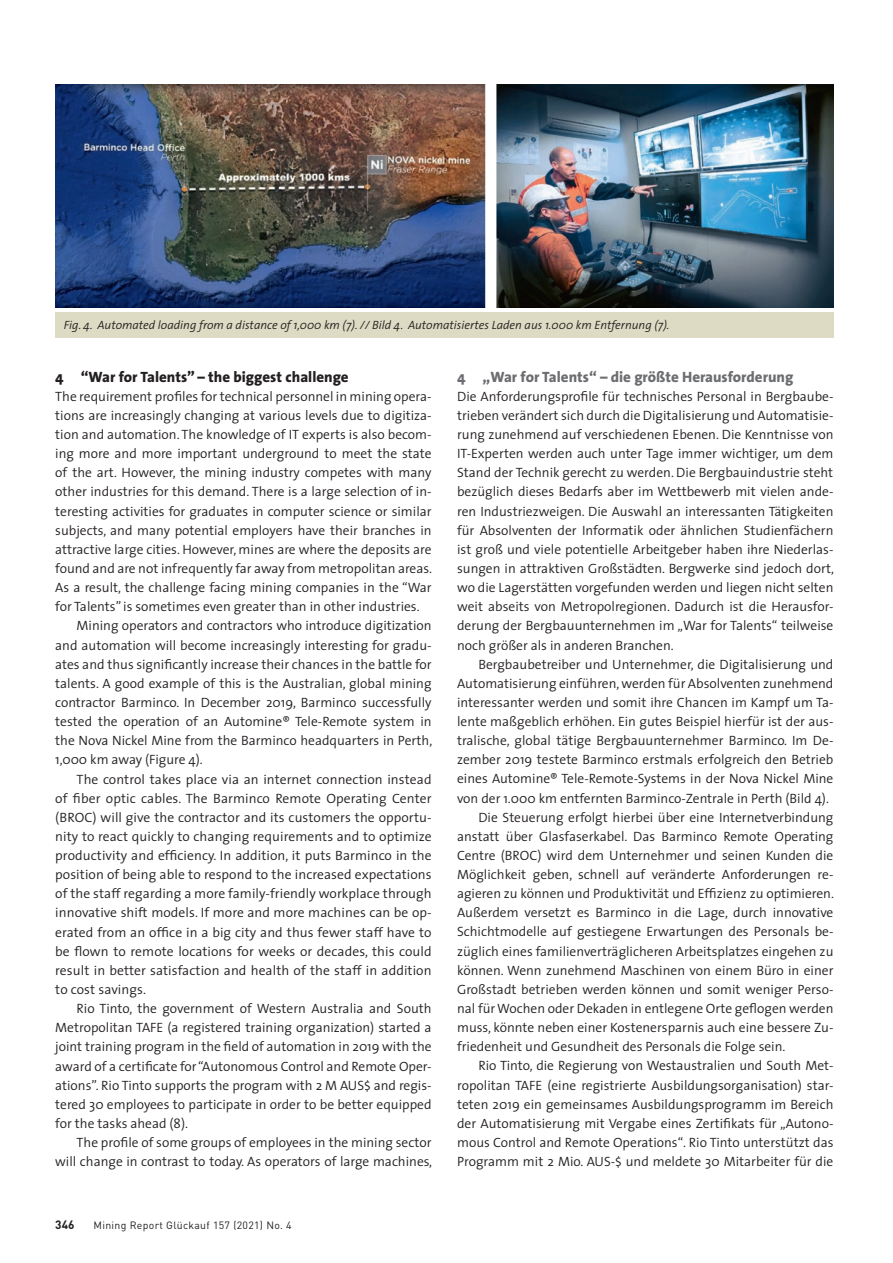
<style>
.page{position:relative;width:893px;height:1263px;background:#fff}
.page>*{position:absolute;margin:0;border:0;box-sizing:border-box;transform-origin:0 0}
.t1{font:800 15px "The Sans";color:#6c6d70}
.t2{font:800 15px "The Sans";color:#231f20}
.t3{font:300 13.5px/19.2px "The Sans";color:#231f20;text-align:justify}
.t4{font:italic 300 12px "The Sans";color:#231f20}
.t5{font:700 12px "DIN";color:#231f20}
.t6{font:10.5px "DIN";letter-spacing:.03em;color:#231f20}
</style>
<div class="page">
<img style="left:55px;top:84px;width:778px;height:224px">
<div style="left:55px;top:312px;width:778px;height:25px;background:#dddbc3"></div>
<p class="t4" style="left:64px;top:315px;width:607px">Fig. 4. Automated loading from a distance of 1,000 km (7). // Bild 4. Automatisiertes Laden aus 1.000 km Entfernung (7).</p>
<p class="t2" style="left:55px;top:364px;width:295px">4 “War for Talents” – the biggest challenge</p>
<p class="t3" style="left:55px;top:386px;width:378px">The requirement profiles for technical personnel in mining opera-</p>
<p class="t3" style="left:55px;top:405px;width:378px">tions are increasingly changing at various levels due to digitiza-</p>
<p class="t3" style="left:55px;top:424px;width:378px">tion and automation. The knowledge of IT experts is also becom-</p>
<p class="t3" style="left:55px;top:444px;width:378px">ing more and more important underground to meet the state</p>
<p class="t3" style="left:55px;top:463px;width:378px">of the art. However, the mining industry competes with many</p>
<p class="t3" style="left:55px;top:482px;width:378px">other industries for this demand. There is a large selection of in-</p>
<p class="t3" style="left:55px;top:501px;width:378px">teresting activities for graduates in computer science or similar</p>
<p class="t3" style="left:55px;top:520px;width:378px">subjects, and many potential employers have their branches in</p>
<p class="t3" style="left:55px;top:539px;width:378px">attractive large cities. However, mines are where the deposits are</p>
<p class="t3" style="left:55px;top:558px;width:378px">found and are not infrequently far away from metropolitan areas.</p>
<p class="t3" style="left:55px;top:577px;width:378px">As a result, the challenge facing mining companies in the “War</p>
<p class="t3" style="left:55px;top:597px;width:366px">for Talents” is sometimes even greater than in other industries.</p>
<p class="t3" style="left:77px;top:616px;width:357px">Mining operators and contractors who introduce digitization</p>
<p class="t3" style="left:55px;top:635px;width:378px">and automation will become increasingly interesting for gradu-</p>
<p class="t3" style="left:55px;top:654px;width:378px">ates and thus significantly increase their chances in the battle for</p>
<p class="t3" style="left:55px;top:673px;width:378px">talents. A good example of this is the Australian, global mining</p>
<p class="t3" style="left:55px;top:692px;width:378px">contractor Barminco. In December 2019, Barminco successfully</p>
<p class="t3" style="left:55px;top:711px;width:378px">tested the operation of an Automine® Tele-Remote system in</p>
<p class="t3" style="left:55px;top:730px;width:378px">the Nova Nickel Mine from the Barminco headquarters in Perth,</p>
<p class="t3" style="left:55px;top:750px;width:149px">1,000 km away (Figure 4).</p>
<p class="t3" style="left:77px;top:769px;width:357px">The control takes place via an internet connection instead</p>
<p class="t3" style="left:55px;top:788px;width:378px">of fiber optic cables. The Barminco Remote Operating Center</p>
<p class="t3" style="left:55px;top:807px;width:378px">(BROC) will give the contractor and its customers the opportu-</p>
<p class="t3" style="left:55px;top:826px;width:378px">nity to react quickly to changing requirements and to optimize</p>
<p class="t3" style="left:55px;top:845px;width:378px">productivity and efficiency. In addition, it puts Barminco in the</p>
<p class="t3" style="left:55px;top:865px;width:378px">position of being able to respond to the increased expectations</p>
<p class="t3" style="left:55px;top:884px;width:378px">of the staff regarding a more family-friendly workplace through</p>
<p class="t3" style="left:55px;top:903px;width:378px">innovative shift models. If more and more machines can be op-</p>
<p class="t3" style="left:55px;top:922px;width:378px">erated from an office in a big city and thus fewer staff have to</p>
<p class="t3" style="left:55px;top:941px;width:378px">be flown to remote locations for weeks or decades, this could</p>
<p class="t3" style="left:55px;top:960px;width:378px">result in better satisfaction and health of the staff in addition</p>
<p class="t3" style="left:55px;top:979px;width:92px">to cost savings.</p>
<p class="t3" style="left:77px;top:998px;width:357px">Rio Tinto, the government of Western Australia and South</p>
<p class="t3" style="left:55px;top:1018px;width:378px">Metropolitan TAFE (a registered training organization) started a</p>
<p class="t3" style="left:55px;top:1037px;width:378px">joint training program in the field of automation in 2019 with the</p>
<p class="t3" style="left:55px;top:1056px;width:378px">award of a certificate for “Autonomous Control and Remote Oper-</p>
<p class="t3" style="left:55px;top:1075px;width:378px">ations”. Rio Tinto supports the program with 2 M AUS$ and regis-</p>
<p class="t3" style="left:55px;top:1094px;width:378px">tered 30 employees to participate in order to be better equipped</p>
<p class="t3" style="left:55px;top:1113px;width:134px">for the tasks ahead (8).</p>
<p class="t3" style="left:77px;top:1132px;width:357px">The profile of some groups of employees in the mining sector</p>
<p class="t3" style="left:55px;top:1151px;width:378px">will change in contrast to today. As operators of large machines,</p>
<p class="t5" style="left:55px;top:1217px;width:21px">346</p>
<p class="t6" style="left:94px;top:1218px;width:200px">Mining Report Glückauf 157 (2021) No. 4</p>
<p class="t1" style="left:457px;top:364px;width:338px">4 „War for Talents“ – die größte Herausforderung</p>
<p class="t3" style="left:457px;top:386px;width:378px">Die Anforderungsprofile für technisches Personal in Bergbaube&shy;trieben verändert sich durch die Digitalisierung und Automatisie&shy;rung zunehmend auf verschiedenen Ebenen. Die Kenntnisse von IT-Experten werden auch unter Tage immer wichtiger, um dem Stand der Technik gerecht zu werden. Die Bergbauindustrie steht bezüglich dieses Bedarfs aber im Wettbewerb mit vielen ande&shy;ren Industriezweigen. Die Auswahl an interessanten Tätigkeiten für Absolventen der Informatik oder ähnlichen Studienfächern ist groß und viele potentielle Arbeitgeber haben ihre Niederlas&shy;sungen in attraktiven Großstädten. Bergwerke sind jedoch dort, wo die Lagerstätten vorgefunden werden und liegen nicht selten weit abseits von Metropolregionen. Dadurch ist die Herausfor&shy;derung der Bergbauunternehmen im „War for Talents“ teilweise noch größer als in anderen Branchen.</p>
<p class="t3" style="left:478px;top:654px;width:357px">Bergbaubetreiber und Unternehmer, die Digitalisierung und</p>
<p class="t3" style="left:457px;top:673px;width:378px">Automatisierung einführen, werden für Absolventen zunehmend</p>
<p class="t3" style="left:457px;top:692px;width:378px">interessanter werden und somit ihre Chancen im Kampf um Ta-</p>
<p class="t3" style="left:457px;top:711px;width:378px">lente maßgeblich erhöhen. Ein gutes Beispiel hierfür ist der aus-</p>
<p class="t3" style="left:457px;top:730px;width:378px">tralische, global tätige Bergbauunternehmer Barminco. Im De-</p>
<p class="t3" style="left:457px;top:750px;width:378px">zember 2019 testete Barminco erstmals erfolgreich den Betrieb</p>
<p class="t3" style="left:457px;top:769px;width:378px">eines Automine® Tele-Remote-Systems in der Nova Nickel Mine</p>
<p class="t3" style="left:457px;top:788px;width:373px">von der 1.000 km entfernten Barminco-Zentrale in Perth (Bild 4).</p>
<p class="t3" style="left:478px;top:807px;width:357px">Die Steuerung erfolgt hierbei über eine Internetverbindung</p>
<p class="t3" style="left:457px;top:826px;width:378px">anstatt über Glasfaserkabel. Das Barminco Remote Operating</p>
<p class="t3" style="left:457px;top:845px;width:378px">Centre (BROC) wird dem Unternehmer und seinen Kunden die</p>
<p class="t3" style="left:457px;top:864px;width:378px">Möglichkeit geben, schnell auf veränderte Anforderungen re-</p>
<p class="t3" style="left:457px;top:884px;width:378px">agieren zu können und Produktivität und Effizienz zu optimieren.</p>
<p class="t3" style="left:457px;top:903px;width:378px">Außerdem versetzt es Barminco in die Lage, durch innovative</p>
<p class="t3" style="left:457px;top:922px;width:378px">Schichtmodelle auf gestiegene Erwartungen des Personals be-</p>
<p class="t3" style="left:457px;top:941px;width:378px">züglich eines familienverträglicheren Arbeitsplatzes eingehen zu</p>
<p class="t3" style="left:457px;top:960px;width:378px">können. Wenn zunehmend Maschinen von einem Büro in einer</p>
<p class="t3" style="left:457px;top:979px;width:378px">Großstadt betrieben werden können und somit weniger Perso-</p>
<p class="t3" style="left:457px;top:998px;width:378px">nal für Wochen oder Dekaden in entlegene Orte geflogen werden</p>
<p class="t3" style="left:457px;top:1017px;width:378px">muss, könnte neben einer Kostenersparnis auch eine bessere Zu-</p>
<p class="t3" style="left:457px;top:1037px;width:330px">friedenheit und Gesundheit des Personals die Folge sein.</p>
<p class="t3" style="left:478px;top:1056px;width:357px">Rio Tinto, die Regierung von Westaustralien und South Met-</p>
<p class="t3" style="left:457px;top:1075px;width:378px">ropolitan TAFE (eine registrierte Ausbildungsorganisation) star-</p>
<p class="t3" style="left:457px;top:1094px;width:378px">teten 2019 ein gemeinsames Ausbildungsprogramm im Bereich</p>
<p class="t3" style="left:457px;top:1113px;width:378px">der Automatisierung mit Vergabe eines Zertifikats für „Autono-</p>
<p class="t3" style="left:457px;top:1132px;width:378px">mous Control and Remote Operations“. Rio Tinto unterstützt das</p>
<p class="t3" style="left:457px;top:1151px;width:378px">Programm mit 2 Mio. AUS-$ und meldete 30 Mitarbeiter für die</p>
</div>
